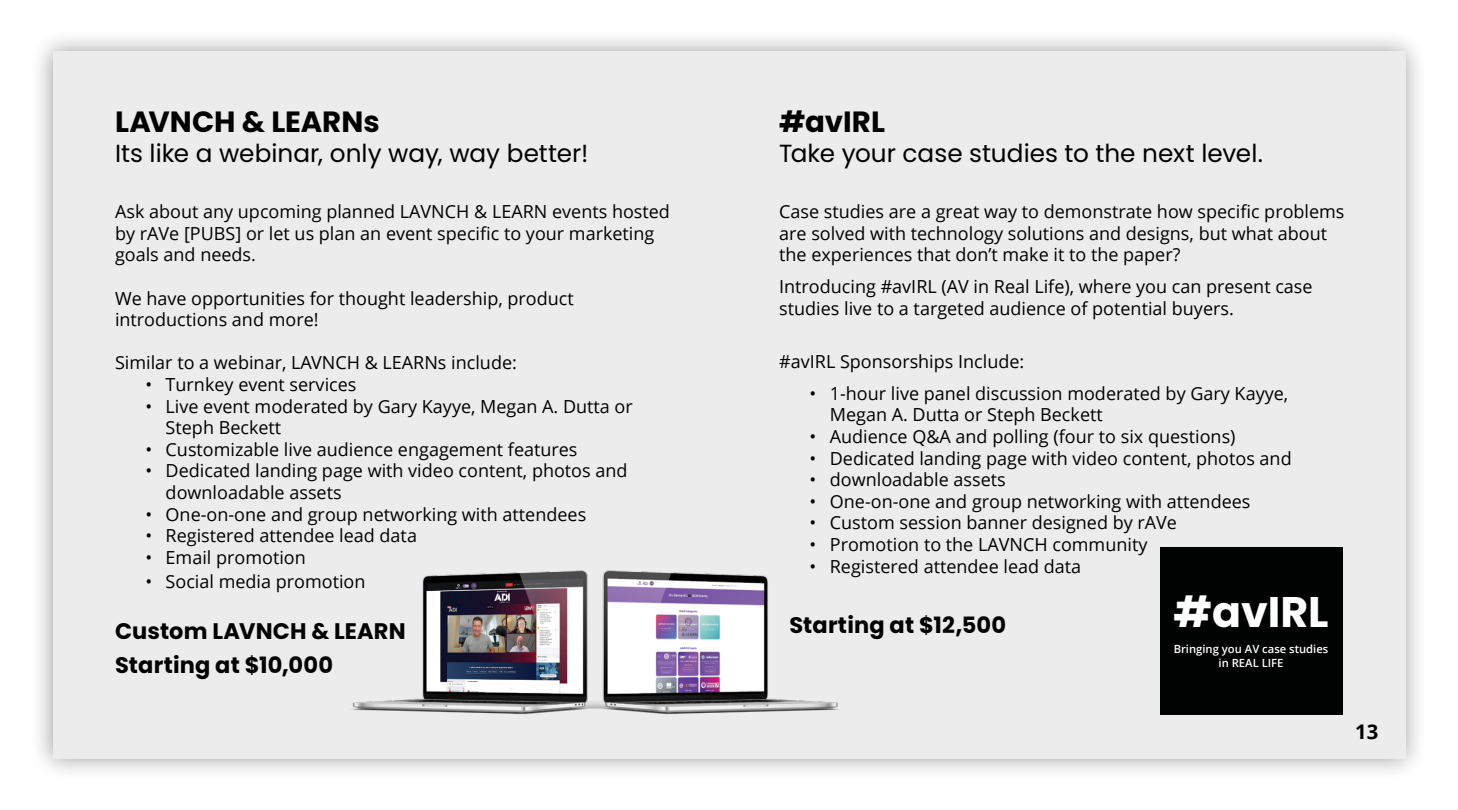
<style>
.page{position:relative;width:1458px;height:810px;background:#fff}
.page>*{position:absolute;margin:0;border:0;box-sizing:border-box;transform-origin:0 0}
.t1{font:700 42.75px "Poppins";color:#fff}
.t2{font:700 29.25px "Poppins";color:#000}
.t3{font:24.75px "Poppins";color:#000}
.t4{font:700 22.5px/34.4px "Poppins";letter-spacing:.01em;color:#000}
.t5{font:700 20.25px "Open Sans";color:#000}
.t6{font:18px/21.6px "Open Sans";color:#000}
.t7{font:600 11.25px/13.5px "Open Sans";color:#fff;text-align:center}
</style>
<div class="page">
<div style="left:30px;top:29px;width:1398px;height:752px;background:#000;opacity:.4"></div>
<div style="left:53px;top:51px;width:1352px;height:708px;background:#ececed"></div>
<div style="left:1160px;top:547px;width:182px;height:168px;background:#000101"></div>
<img style="left:352px;top:570px;width:487px;height:144px">
<h2 class="t2" style="left:115px;top:105px;width:266px">LAVNCH &amp; LEARNs</h2>
<h3 class="t3" style="left:115px;top:139px;width:475px">Its like a webinar, only way, way better!</h3>
<p class="t6" style="left:115px;top:200px;width:557px">Ask about any upcoming planned LAVNCH &amp; LEARN events hosted by rAVe [PUBS] or let us plan an event specific to your marketing goals and needs.</p>
<p class="t6" style="left:115px;top:287px;width:460px">We have opportunities for thought leadership, product introductions and more!</p>
<p class="t6" style="left:115px;top:352px;width:403px">Similar to a webinar, LAVNCH &amp; LEARNs include:</p>
<p class="t6" style="left:145px;top:373px;width:213px">• Turnkey event services</p>
<p class="t6" style="left:166px;top:395px;width:469px;text-indent:-20px">• Live event moderated by Gary Kayye, Megan A. Dutta or<br>Steph Beckett</p>
<p class="t6" style="left:145px;top:438px;width:434px">• Customizable live audience engagement features</p>
<p class="t6" style="left:166px;top:460px;width:463px;text-indent:-20px">• Dedicated landing page with video content, photos and downloadable assets</p>
<p class="t6" style="left:145px;top:503px;width:442px">• One-on-one and group networking with attendees</p>
<p class="t6" style="left:145px;top:524px;width:273px">• Registered attendee lead data</p>
<p class="t6" style="left:145px;top:546px;width:162px">• Email promotion</p>
<p class="t6" style="left:145px;top:570px;width:222px">• Social media promotion</p>
<p class="t4" style="left:115px;top:614px;width:292px">Custom LAVNCH &amp; LEARN<br>Starting at $10,000</p>
<h2 class="t2" style="left:779px;top:105px;width:107px">#avIRL</h2>
<h3 class="t3" style="left:779px;top:139px;width:485px">Take your case studies to the next level.</h3>
<p class="t6" style="left:779px;top:200px;width:567px">Case studies are a great way to demonstrate how specific problems are solved with technology solutions and designs, but what about the experiences that don’t make it to the paper?</p>
<p class="t6" style="left:779px;top:275px;width:535px">Introducing #avIRL (AV in Real Life), where you can present case studies live to a targeted audience of potential buyers.</p>
<p class="t6" style="left:779px;top:350px;width:247px">#avIRL Sponsorships Include:</p>
<p class="t6" style="left:830px;top:382px;width:460px;text-indent:-20px">• 1-hour live panel discussion moderated by Gary Kayye,<br>Megan A. Dutta or Steph Beckett</p>
<p class="t6" style="left:810px;top:425px;width:428px">• Audience Q&amp;A and polling (four to six questions)</p>
<p class="t6" style="left:810px;top:447px;width:484px">• Dedicated landing page with video content, photos and</p>
<p class="t6" style="left:810px;top:468px;width:198px">• downloadable assets</p>
<p class="t6" style="left:810px;top:490px;width:442px">• One-on-one and group networking with attendees</p>
<p class="t6" style="left:810px;top:512px;width:369px">• Custom session banner designed by rAVe</p>
<p class="t6" style="left:810px;top:533px;width:339px">• Promotion to the LAVNCH community</p>
<p class="t6" style="left:810px;top:555px;width:273px">• Registered attendee lead data</p>
<p class="t4" style="left:789px;top:608px;width:218px">Starting at $12,500</p>
<h1 class="t1" style="left:1173px;top:588px;width:157px">#avIRL</h1>
<p class="t7" style="left:1174px;top:642px;width:156px">Bringing you AV case studies in REAL LIFE</p>
<p class="t5" style="left:1355px;top:717px;width:25px">13</p>
</div>
